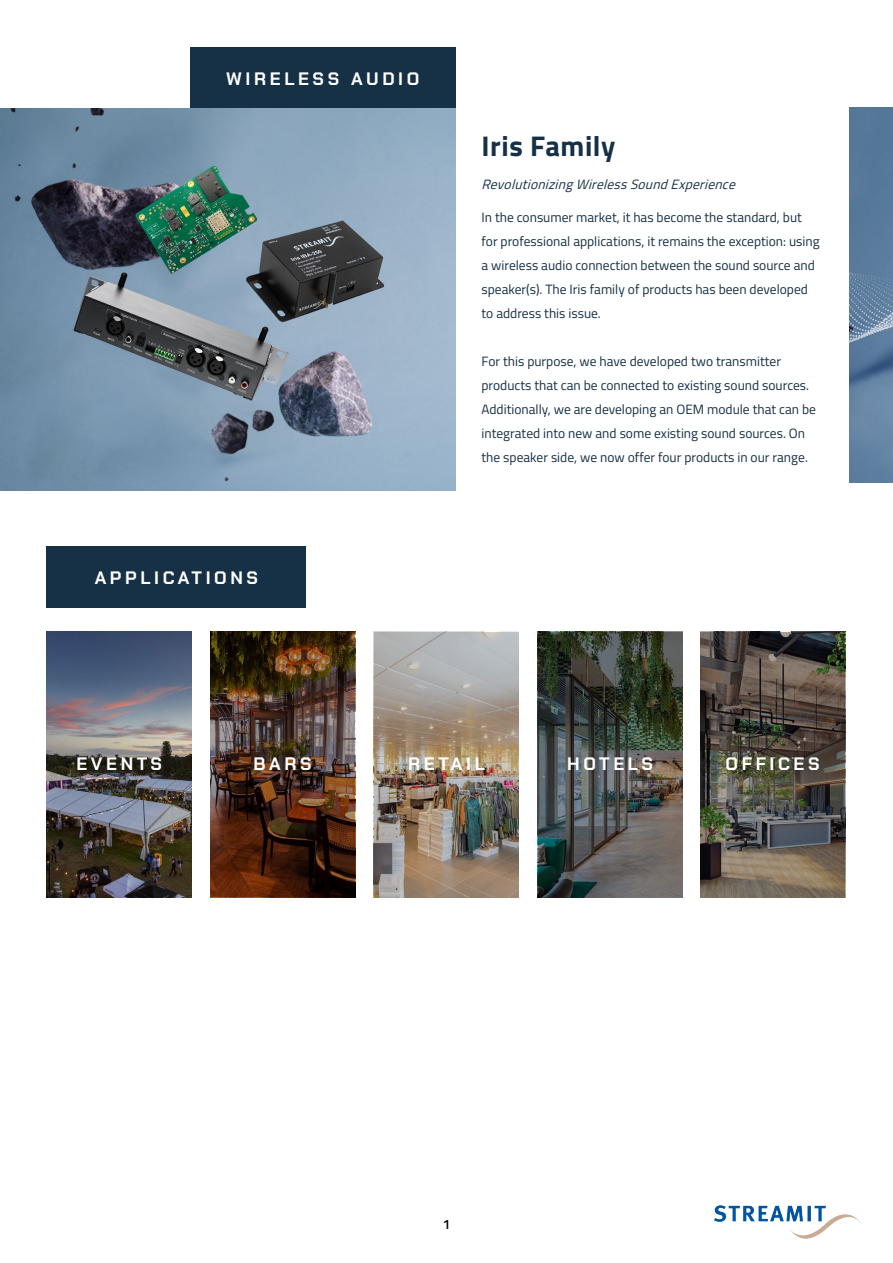
<style>
.page{position:relative;width:893px;height:1263px;background:#fff}
.page>*{position:absolute;margin:0;border:0;box-sizing:border-box;transform-origin:0 0}
.t1{font:700 28.5px "Titillium Web";letter-spacing:.02em;color:#163046}
.t2{font:700 18px "Chakra Petch";letter-spacing:.2em;color:#fff}
.t3{font:13.5px/24px "Titillium Web";color:#163046}
.t4{font:italic 13.5px "Titillium Web";color:#163046}
.t5{font:600 13.5px "Titillium";color:#000}
</style>
<div class="page">
<div style="left:190px;top:47px;width:265px;height:61px;background:#163046"></div>
<img style="left:0;top:108px;width:455px;height:382px">
<img style="left:850px;top:108px;width:43px;height:375px">
<img style="left:714px;top:1205px;width:147px;height:33px">
<div style="left:47px;top:547px;width:259px;height:61px;background:#163046"></div>
<img style="left:47px;top:632px;width:145px;height:266px">
<img style="left:210px;top:631px;width:145px;height:266px">
<img style="left:374px;top:632px;width:145px;height:266px">
<img style="left:538px;top:632px;width:145px;height:266px">
<img style="left:700px;top:632px;width:145px;height:266px">
<h2 class="t2" style="left:226px;top:69px;width:195px">WIRELESS AUDIO</h2>
<h2 class="t2" style="left:95px;top:567px;width:165px">APPLICATIONS</h2>
<h1 class="t1" style="left:481px;top:124px;width:135px">Iris Family</h1>
<p class="t4" style="left:481px;top:175px;width:260px">RevolutionizingWirelessSoundExperience</p>
<p class="t3" style="left:481px;top:205px;width:340px">In the consumer market, it has become the standard, but for professional applications, it remains the exception: using a wireless audio connection between the sound source and speaker(s). The Iris family of products has been developed to address this issue.</p>
<p class="t3" style="left:481px;top:349px;width:336px">For this purpose, we have developed two transmitter products that can be connected to existing sound sources.<br>Additionally, we are developing an OEM module that can be integrated into new and some existing sound sources. On the speaker side, we now offer four products in our range.</p>
<h2 class="t2" style="left:76px;top:753px;width:87px">EVENTS</h2>
<h2 class="t2" style="left:254px;top:753px;width:60px">BARS</h2>
<h2 class="t2" style="left:408px;top:753px;width:78px">RETAIL</h2>
<h2 class="t2" style="left:567px;top:753px;width:87px">HOTELS</h2>
<h2 class="t2" style="left:725px;top:753px;width:96px">OFFICES</h2>
<p class="t5" style="left:443px;top:1214px;width:9px">1</p>
</div>
